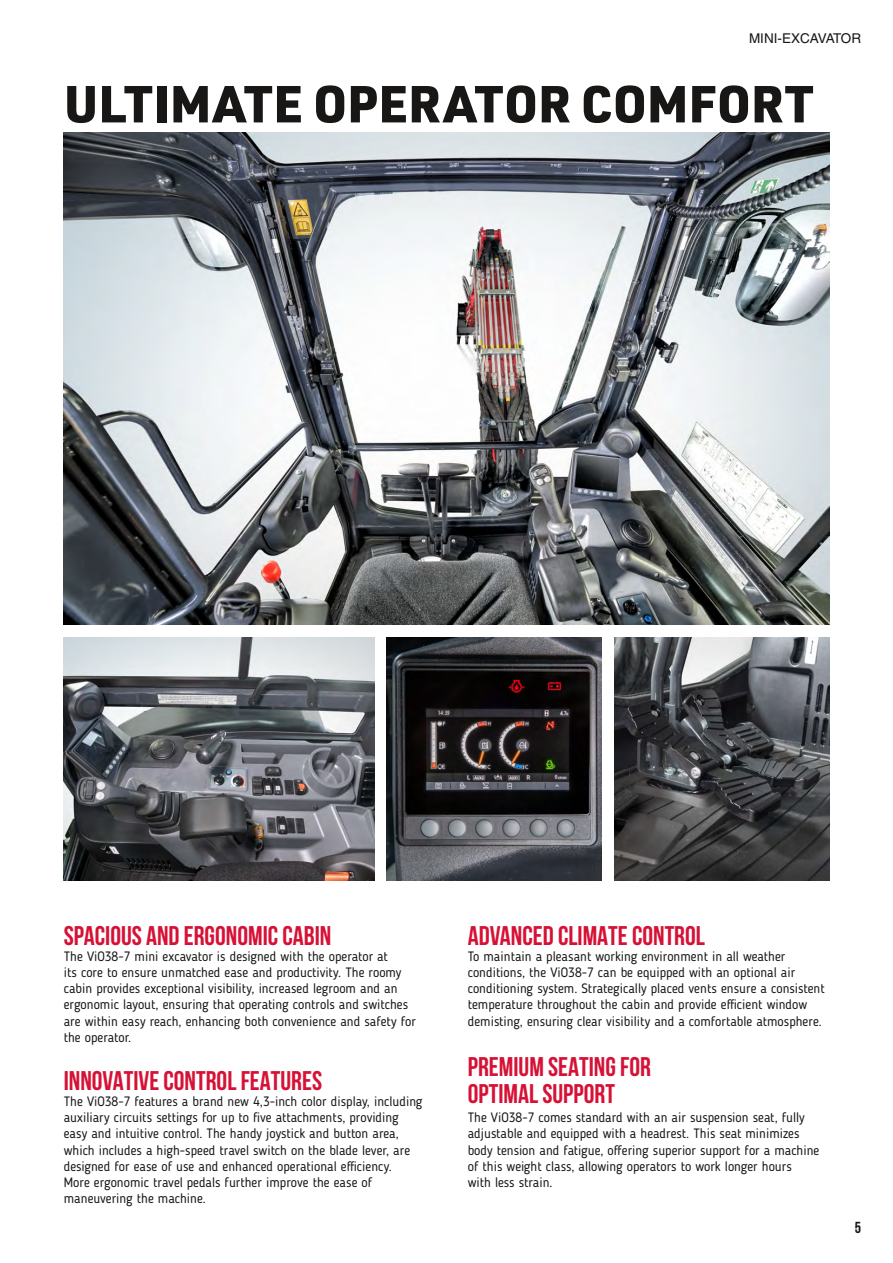
<style>
.page{position:relative;width:893px;height:1263px;background:#fff}
.page>*{position:absolute;margin:0;border:0;box-sizing:border-box;transform-origin:0 0}
.t1{font:900 51px "URWDIN";color:#181716}
.t2{font:700 27px/27px "Bebas Neue";color:#d61136}
.t3{font:15.9px "Bebas Neue";color:#181716}
.t4{font:13.5px/16px "Blogger Sans";color:#181716}
.t5{font:13.5px "Helvetica LT Pro";color:#181716}
</style>
<div class="page">
<img style="left:64px;top:133px;width:765px;height:491px">
<img style="left:64px;top:638px;width:311px;height:242px">
<img style="left:387px;top:638px;width:215px;height:242px">
<img style="left:614px;top:638px;width:215px;height:242px">
<p class="t5" style="left:749px;top:30px;width:114px">MINI-EXCAVATOR</p>
<h1 class="t1" style="left:64px;top:69px;width:751px">ULTIMATE OPERATOR COMFORT</h1>
<h2 class="t2" style="left:64px;top:922px;width:269px">SPACIOUS AND ERGONOMIC CABIN</h2>
<p class="t4" style="left:64px;top:948px;width:354px">The ViO38-7 mini excavator is designed with the operator at<br>its core to ensure unmatched ease and productivity. The roomy cabin provides exceptional visibility, increased legroom and an ergonomic layout, ensuring that operating controls and switches are within easy reach, enhancing both convenience and safety for the operator.</p>
<h2 class="t2" style="left:64px;top:1067px;width:260px">INNOVATIVE CONTROL FEATURES</h2>
<p class="t4" style="left:64px;top:1093px;width:360px">The ViO38-7 features a brand new 4,3-inch color display, including auxiliary circuits settings for up to five attachments, providing easy and intuitive control. The handy joystick and button area, which includes a high-speed travel switch on the blade lever, are designed for ease of use and enhanced operational efficiency.<br>More ergonomic travel pedals further improve the ease of maneuvering the machine.</p>
<h2 class="t2" style="left:468px;top:922px;width:239px">ADVANCED CLIMATE CONTROL</h2>
<p class="t4" style="left:468px;top:948px;width:358px">To maintain a pleasant working environment in all weather conditions, the ViO38-7 can be equipped with an optional air conditioning system. Strategically placed vents ensure a consistent temperature throughout the cabin and provide efficient window demisting, ensuring clear visibility and a comfortable atmosphere.</p>
<h2 class="t2" style="left:468px;top:1053px;width:185px">PREMIUM SEATING FOR<br>OPTIMAL SUPPORT</h2>
<p class="t4" style="left:468px;top:1109px;width:353px">The ViO38-7 comes standard with an air suspension seat, fully adjustable and equipped with a headrest. This seat minimizes body tension and fatigue, offering superior support for a machine of this weight class, allowing operators to work longer hours<br>with less strain.</p>
<p class="t3" style="left:855px;top:1218px;width:8px">5</p>
</div>
